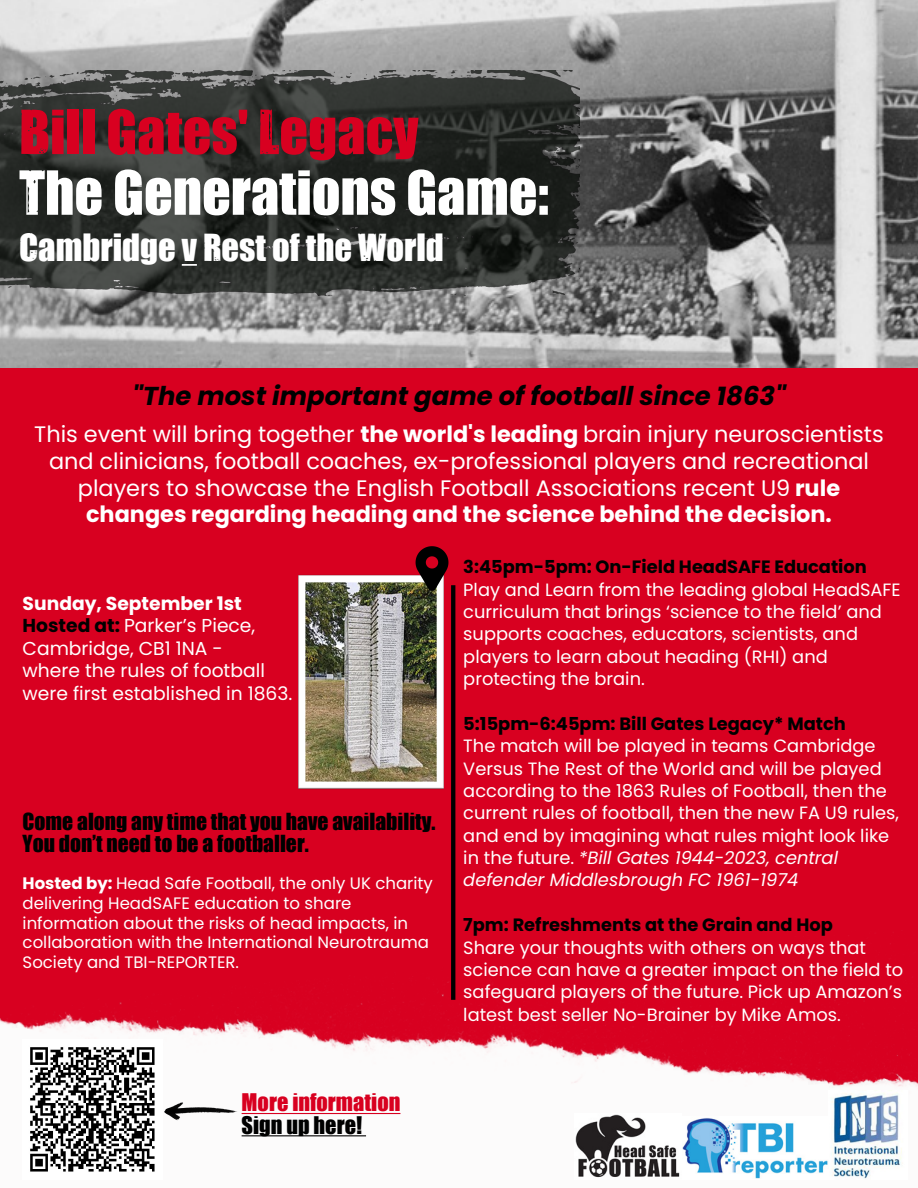
<style>
.page{position:relative;width:918px;height:1188px;background:#d80020}
.page>*{position:absolute;margin:0;border:0;box-sizing:border-box;transform-origin:0 0}
.t1{font:56.1px "Impacted";color:#fff}
.t2{font:56.1px "Impacted";color:#d80020}
.t3{font:34.5px "Impacted";color:#fff}
.t4{font:italic 700 25.8px "Poppins";color:#000}
.t5{font:22.35px/26.8px "Poppins";color:#fff;text-align:center}
.t6{font:22.35px "Impact";color:#d80020}
.t7{font:22.35px "Impact";color:#000}
.t8{font:21.6px/21.6px "Impact";color:#000}
.t9{font:18.75px/22.5px "Poppins";color:#fff}
.t10{font:17.85px/22.4px "Poppins";color:#fff}
.t11{font:700 17.85px "Poppins";color:#000}
.t12{font:16.5px/19.8px "Poppins";color:#fff}
.s1{font-weight:700}
.s2{font-weight:700;color:#000}
.s3{font-style:italic}
</style>
<div class="page">
<img style="left:0;top:0;width:918px;height:368px">
<img style="left:0;top:70px;width:579px;height:226px">
<img style="left:0;top:925px;width:918px;height:263px">
<svg style="left:451px;top:585px;width:4px;height:415px;background:#040000"></svg>
<img style="left:828px;top:1091px;width:79px;height:88px">
<img style="left:682px;top:1117px;width:146px;height:62px">
<img style="left:574px;top:1114px;width:108px;height:65px">
<img style="left:163px;top:1098px;width:76px;height:31px">
<img style="left:299px;top:574px;width:144px;height:216px">
<img style="left:413px;top:546px;width:36px;height:48px">
<hr style="left:242px;top:1113px;width:158px;height:1px;background:#d80020">
<hr style="left:242px;top:1135px;width:124px;height:1px;background:#000">
<img style="left:23px;top:1039px;width:140px;height:140px">
<svg style="left:182px;top:264px;width:15px;height:2px"></svg>
<h1 class="t2" style="left:19px;top:89px;width:401px">Bill Gates' Legacy</h1>
<h1 class="t1" style="left:19px;top:149px;width:531px">The Generations Game:</h1>
<h2 class="t3" style="left:19px;top:221px;width:426px">Cambridge v Rest of the World</h2>
<h3 class="t4" style="left:132px;top:381px;width:655px">"The most important game of football since 1863"</h3>
<p class="t5" style="left:34px;top:421px;width:851px">This event will bring together <span class="s1">the world's leading</span> brain injury neuroscientists and clinicians, football coaches, ex-professional players and recreational players to showcase the English Football Associations recent U9 <span class="s1">rule changes regarding heading and the science behind the decision.</span></p>
<p class="t9" style="left:23px;top:592px;width:271px"><span class="s1">Sunday, September 1st<br></span><span class="s2">Hosted at:</span> Parker’s Piece,<br>Cambridge, CB1 1NA -<br>where the rules of football were first established in 1863.</p>
<p class="t8" style="left:23px;top:810px;width:414px">Come along any time that you have availability.<br>You don’t need to be a footballer.</p>
<p class="t12" style="left:23px;top:873px;width:412px"><span class="s1">Hosted by:</span> Head Safe Football, the only UK charity delivering HeadSAFE education to share information about the risks of head impacts, in collaboration with the International Neurotrauma Society and TBI-REPORTER.</p>
<p class="t6" style="left:242px;top:1086px;width:160px">More information</p>
<p class="t7" style="left:242px;top:1109px;width:122px">Sign up here!</p>
<p class="t11" style="left:463px;top:557px;width:405px">3:45pm-5pm: On-Field HeadSAFE Education</p>
<p class="t10" style="left:463px;top:578px;width:439px">Play and Learn from the leading global HeadSAFE curriculum that brings ‘science to the field’ and supports coaches, educators, scientists, and players to learn about heading (RHI) and protecting the brain.</p>
<p class="t11" style="left:463px;top:713px;width:384px">5:15pm-6:45pm: Bill Gates Legacy* Match</p>
<p class="t10" style="left:463px;top:735px;width:437px">The match will be played in teams Cambridge Versus The Rest of the World and will be played according to the 1863 Rules of Football, then the current rules of football, then the new FA U9 rules, and end by imagining what rules might look like in the future. <span class="s3">*Bill Gates 1944-2023, central defender Middlesbrough FC 1961-1974</span></p>
<p class="t11" style="left:463px;top:915px;width:371px">7pm: Refreshments at the Grain and Hop</p>
<p class="t10" style="left:463px;top:936px;width:441px">Share your thoughts with others on ways that science can have a greater impact on the field to safeguard players of the future. Pick up Amazon’s latest best seller No-Brainer by Mike Amos.</p>
</div>
